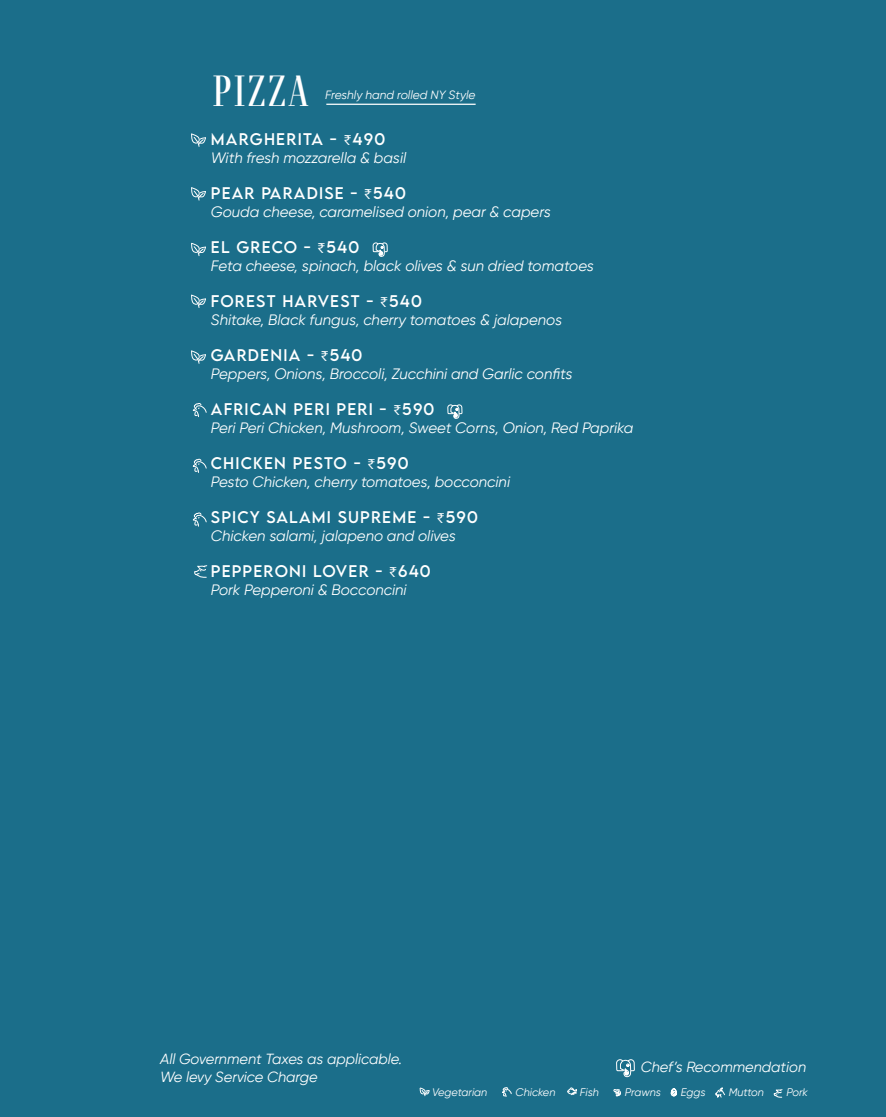
<style>
.page{position:relative;width:886px;height:1117px;background:#fff}
.page>*{position:absolute;margin:0;border:0;box-sizing:border-box;transform-origin:0 0}
.t1{font:45px "Fino";letter-spacing:.05em;color:#fff}
.t2{font:italic 15px "Gilroy";color:#fff}
.t3{font:15px "LEMONMILK";letter-spacing:.08em;color:#fff}
.t4{font:italic 14.62px/17.6px "Gilroy";color:#fff}
.t5{font:italic 12px "Gilroy";color:#fff}
.t6{font:italic 10.88px "Gilroy";color:#fff}
.s1{font-family:"Myriad Pro"}
</style>
<div class="page">
<div style="left:0;top:1px;width:886px;height:1115px;background:#1b6e8a"></div>
<hr style="left:326px;top:104px;width:150px;height:1px;background:#fff">
<svg style="left:191px;top:133px;width:15px;height:14px"></svg>
<svg style="left:191px;top:187px;width:15px;height:14px"></svg>
<svg style="left:191px;top:242px;width:15px;height:14px"></svg>
<svg style="left:191px;top:294px;width:15px;height:14px"></svg>
<svg style="left:191px;top:350px;width:15px;height:14px"></svg>
<svg style="left:192px;top:403px;width:15px;height:14px"></svg>
<svg style="left:192px;top:458px;width:15px;height:15px"></svg>
<svg style="left:192px;top:512px;width:15px;height:15px"></svg>
<svg style="left:447px;top:404px;width:16px;height:15px"></svg>
<svg style="left:372px;top:242px;width:16px;height:15px"></svg>
<svg style="left:194px;top:565px;width:14px;height:13px"></svg>
<svg style="left:420px;top:1087px;width:10px;height:9px"></svg>
<svg style="left:502px;top:1087px;width:10px;height:9px"></svg>
<svg style="left:613px;top:1059px;width:22px;height:38px"></svg>
<svg style="left:567px;top:1087px;width:10px;height:7px"></svg>
<svg style="left:715px;top:1087px;width:10px;height:11px"></svg>
<svg style="left:774px;top:1089px;width:8px;height:8px"></svg>
<svg style="left:671px;top:1088px;width:6px;height:7px"></svg>
<h1 class="t1" style="left:213px;top:65px;width:97px">PIZZA</h1>
<p class="t3" style="left:211px;top:129px;width:176px">MARGHERITA - <span class="s1">₹</span>490</p>
<p class="t2" style="left:211px;top:149px;width:197px">With fresh mozzarella &amp; basil</p>
<p class="t3" style="left:211px;top:183px;width:196px">PEAR PARADISE - <span class="s1">₹</span>540</p>
<p class="t2" style="left:211px;top:203px;width:341px">Gouda cheese, caramelised onion, pear &amp; capers</p>
<p class="t3" style="left:211px;top:237px;width:150px">EL GRECO - <span class="s1">₹</span>540</p>
<p class="t2" style="left:211px;top:257px;width:384px">Feta cheese, spinach, black olives &amp; sun dried tomatoes</p>
<p class="t3" style="left:211px;top:291px;width:212px">FOREST HARVEST - <span class="s1">₹</span>540</p>
<p class="t2" style="left:211px;top:311px;width:353px">Shitake, Black fungus, cherry tomatoes &amp; jalapenos</p>
<p class="t3" style="left:211px;top:345px;width:153px">GARDENIA - <span class="s1">₹</span>540</p>
<p class="t2" style="left:211px;top:365px;width:363px">Peppers, Onions, Broccoli, Zucchini and Garlic confits</p>
<p class="t3" style="left:211px;top:399px;width:225px">AFRICAN PERI PERI - <span class="s1">₹</span>590</p>
<p class="t2" style="left:211px;top:419px;width:424px">Peri Peri Chicken, Mushroom, Sweet Corns, Onion, Red Paprika</p>
<p class="t3" style="left:211px;top:453px;width:199px">CHICKEN PESTO - <span class="s1">₹</span>590</p>
<p class="t2" style="left:211px;top:473px;width:301px">Pesto Chicken, cherry tomatoes, bocconcini</p>
<p class="t3" style="left:211px;top:507px;width:269px">SPICY SALAMI SUPREME - <span class="s1">₹</span>590</p>
<p class="t2" style="left:211px;top:527px;width:246px">Chicken salami, jalapeno and olives</p>
<p class="t3" style="left:211px;top:561px;width:221px">PEPPERONI LOVER - <span class="s1">₹</span>640</p>
<p class="t2" style="left:211px;top:581px;width:197px">Pork Pepperoni &amp; Bocconcini</p>
<p class="t5" style="left:325px;top:87px;width:152px">Freshly hand rolled NY Style</p>
<p class="t4" style="left:160px;top:1050px;width:244px">All Government Taxes as applicable.<br>We levy Service Charge</p>
<p class="t4" style="left:641px;top:1057px;width:167px">Chef’s Recommendation</p>
<p class="t6" style="left:432px;top:1085px;width:57px">Vegetarian</p>
<p class="t6" style="left:515px;top:1085px;width:41px">Chicken</p>
<p class="t6" style="left:580px;top:1085px;width:21px">Fish</p>
<p class="t6" style="left:625px;top:1085px;width:38px">Prawns</p>
<p class="t6" style="left:681px;top:1085px;width:26px">Eggs</p>
<p class="t6" style="left:729px;top:1085px;width:37px">Mutton</p>
<p class="t6" style="left:786px;top:1085px;width:23px">Pork</p>
</div>
